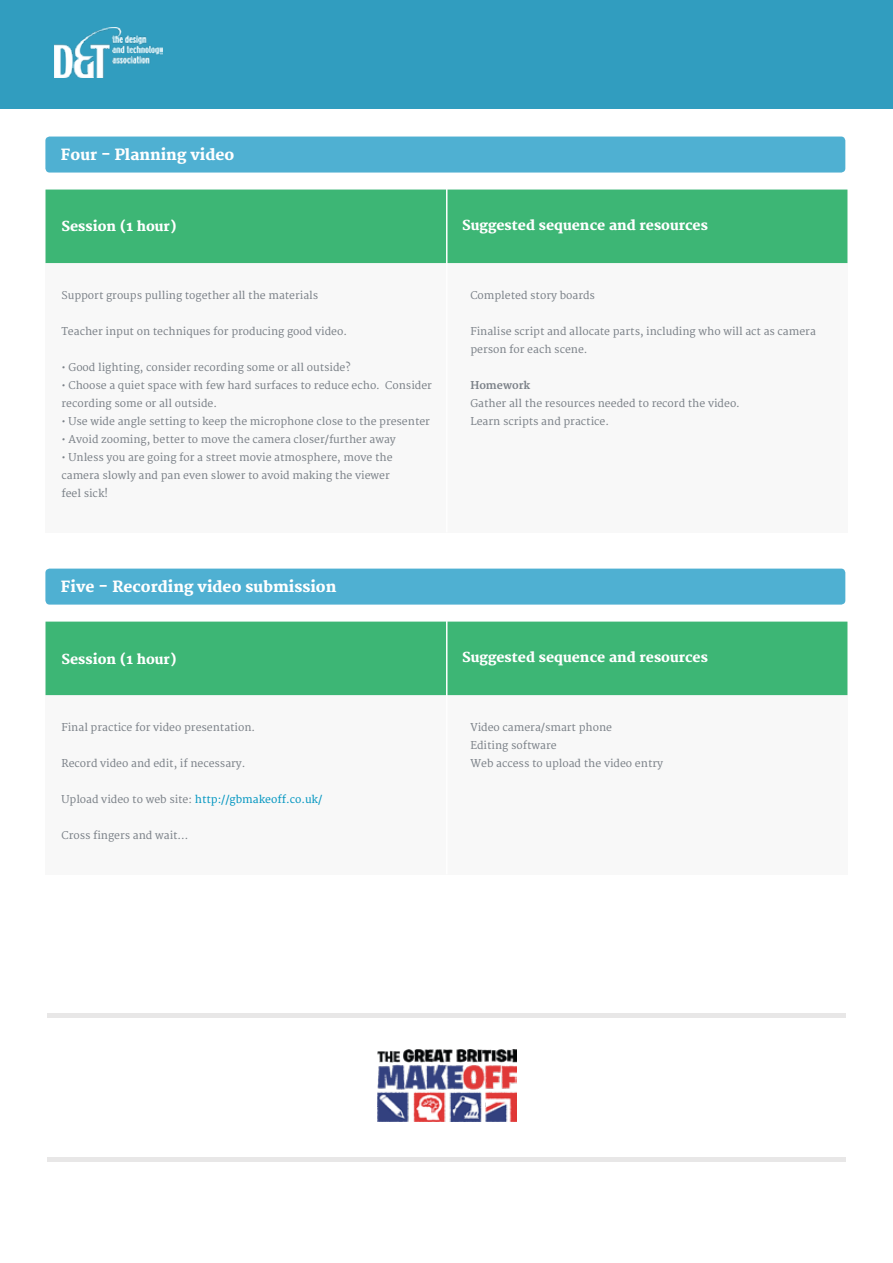
<style>
.page{position:relative;width:893px;height:1263px;background:#fff}
.page>*{position:absolute;margin:0;border:0;box-sizing:border-box;transform-origin:0 0}
.t1{font:800 15px "Merriweather";color:#fff}
.t2{font:800 13.5px "Merriweather";color:#fff}
.t3{font:10.5px/18px "Merriweather";color:#7b8188}
.t4{font:10.5px "Merriweather";color:#0095c0}
.t5{font:700 10.5px "Merriweather";color:#7b8188}
.s1{color:#7b8188}
</style>
<div class="page">
<div style="left:0;top:0;width:893px;height:108px;background:#319dbf"></div>
<img style="left:54px;top:28px;width:108px;height:50px">
<div style="left:45px;top:190px;width:803px;height:342px;background:#f8f8f8"></div>
<div style="left:45px;top:622px;width:803px;height:252px;background:#f8f8f8"></div>
<div style="left:46px;top:190px;width:801px;height:73px;background:#3db675"></div>
<div style="left:46px;top:622px;width:801px;height:73px;background:#3db675"></div>
<div style="left:45px;top:137px;width:800px;height:36px;background:#4fb0d2;border-radius:4px"></div>
<div style="left:45px;top:569px;width:800px;height:36px;background:#4fb0d2;border-radius:4px"></div>
<hr style="left:47px;top:1013px;width:799px;height:4px;background:#e8e7e7">
<hr style="left:47px;top:1157px;width:799px;height:4px;background:#e8e7e7">
<img style="left:377px;top:1049px;width:139px;height:73px">
<hr style="left:446px;top:189px;width:1px;height:343px;background:#fff">
<hr style="left:446px;top:621px;width:1px;height:253px;background:#fff">
<h1 class="t1" style="left:61px;top:146px;width:175px">Four - Planning video</h1>
<p class="t2" style="left:61px;top:219px;width:117px">Session (1 hour)</p>
<p class="t3" style="left:61px;top:287px;width:258px">Support groups pulling together all the materials</p>
<p class="t3" style="left:61px;top:323px;width:287px">Teacher input on techniques for producing good video.</p>
<p class="t3" style="left:61px;top:359px;width:291px">• Good lighting, consider recording some or all outside?</p>
<p class="t3" style="left:61px;top:377px;width:372px">• Choose a quiet space with few hard surfaces to reduce echo. Consider recording some or all outside.</p>
<p class="t3" style="left:61px;top:413px;width:370px">• Use wide angle setting to keep the microphone close to the presenter</p>
<p class="t3" style="left:61px;top:431px;width:336px">• Avoid zooming, better to move the camera closer/further away</p>
<p class="t3" style="left:61px;top:449px;width:333px">• Unless you are going for a street movie atmosphere, move the camera slowly and pan even slower to avoid making the viewer feel sick!</p>
<p class="t2" style="left:462px;top:218px;width:247px">Suggested sequence and resources</p>
<p class="t3" style="left:470px;top:287px;width:126px">Completed story boards</p>
<p class="t3" style="left:470px;top:323px;width:347px">Finalise script and allocate parts, including who will act as camera person for each scene.</p>
<p class="t5" style="left:470px;top:379px;width:61px">Homework</p>
<p class="t3" style="left:470px;top:395px;width:271px">Gather all the resources needed to record the video.<br>Learn scripts and practice.</p>
<h1 class="t1" style="left:61px;top:578px;width:277px">Five - Recording video submission</h1>
<p class="t2" style="left:61px;top:651px;width:117px">Session (1 hour)</p>
<p class="t3" style="left:61px;top:719px;width:195px">Final practice for video presentation.</p>
<p class="t3" style="left:61px;top:755px;width:185px">Record video and edit, if necessary.</p>
<p class="t4" style="left:61px;top:793px;width:262px"><span class="s1">Upload video to web site:</span> http://gbmakeoff.co.uk/</p>
<p class="t3" style="left:61px;top:827px;width:129px">Cross fingers and wait…</p>
<p class="t2" style="left:462px;top:650px;width:247px">Suggested sequence and resources</p>
<p class="t3" style="left:470px;top:719px;width:194px">Video camera/smart phone<br>Editing software<br>Web access to upload the video entry</p>
</div>
